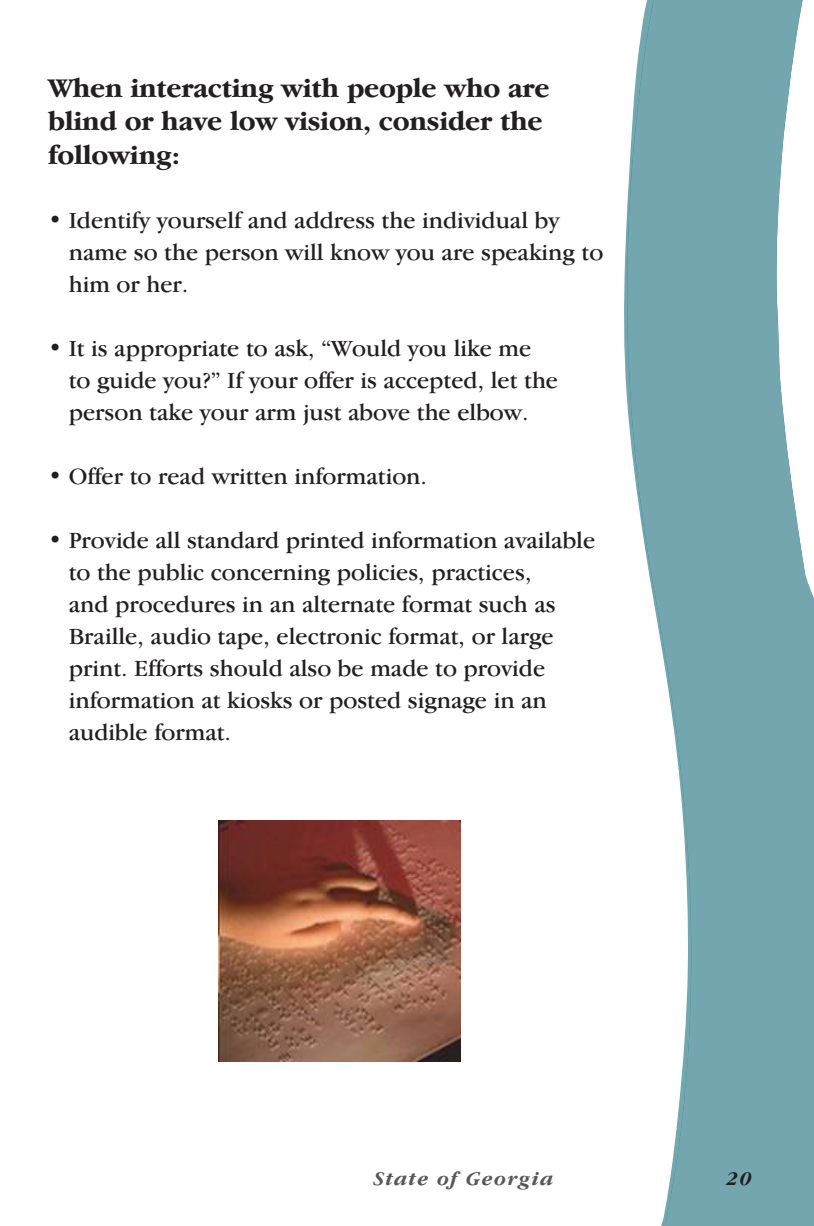
<style>
.page{position:relative;width:814px;height:1226px;background:#fff}
.page>*{position:absolute;margin:0;border:0;box-sizing:border-box;transform-origin:0 0}
.t1{font:700 28px/33.6px "Garamond IT Cby BT";letter-spacing:-.01em;color:#231f20}
.t2{font:24px/32px "Garamond IT Cby BT";color:#231f20}
.t3{font:italic 700 20px "Garamond IT Cby BT";letter-spacing:.075em;color:#57585a}
.t4{font:italic 700 20px "Garamond IT Cby BT";color:#231f20}
</style>
<div class="page">
<div style="left:661px;top:568px;width:153px;height:657px;background:#73a6af"></div>
<img style="left:218px;top:820px;width:242px;height:241px">
<svg style="left:624px;top:0;width:180px;height:1224px;fill:#73a6ae"></svg>
<h2 class="t1" style="left:48px;top:73px;width:503px">When interacting with people who are blind or have low vision, consider the following:</h2>
<p class="t2" style="left:69px;top:206px;width:536px;text-indent:-21px">• Identify yourself and address the individual by name so the person will know you are speaking to him or her.</p>
<p class="t2" style="left:69px;top:334px;width:491px;text-indent:-21px">• It is appropriate to ask, "Would you like me to guide you?” If your offer is accepted, let the person take your arm just above the elbow.</p>
<p class="t2" style="left:48px;top:462px;width:380px">• Offer to read written information.</p>
<p class="t2" style="left:69px;top:526px;width:528px;text-indent:-21px">• Provide all standard printed information available to the public concerning policies, practices,<br>and procedures in an alternate format such as Braille, audio tape, electronic format, or large print. Efforts should also be made to provide information at kiosks or posted signage in an audible format.</p>
<p class="t3" style="left:373px;top:1170px;width:182px">State of Georgia</p>
<p class="t4" style="left:727px;top:1170px;width:26px">20</p>
</div>
